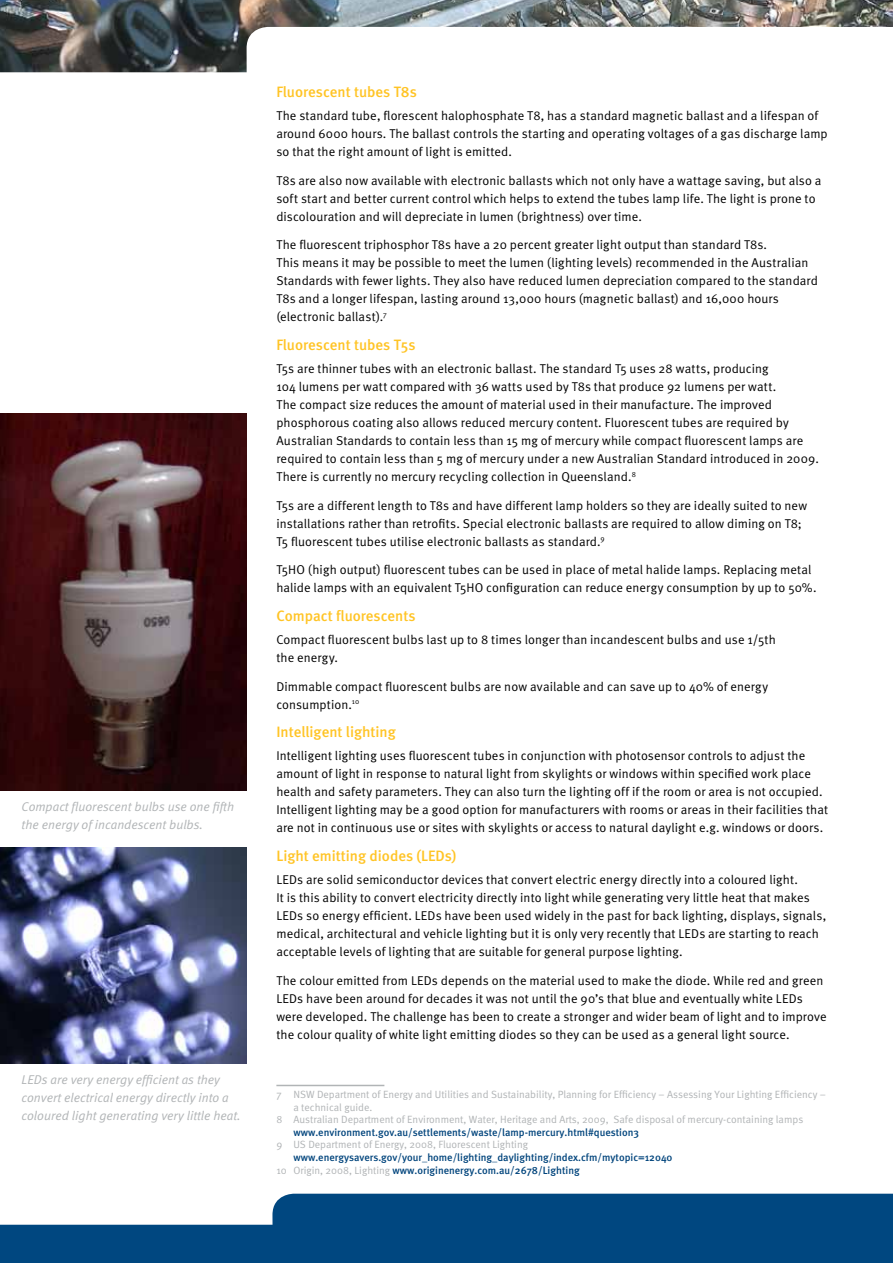
<style>
.page{position:relative;width:893px;height:1263px;background:#fff}
.page>*{position:absolute;margin:0;border:0;box-sizing:border-box;transform-origin:0 0}
.Sub-sub_heading{font:500 15px "Meta";color:#ffc425}
.Body_Text{font:12.75px/18px "Meta Normal";letter-spacing:.01em;color:#000}
.t1{font:italic 12.75px/18px "Meta Normal";color:#b1b4b6}
.Footnote_LHP{font:10.5px/12.6px "Meta Normal";color:#b1b4b6}
.Footnote_LHP-2{font:500 10.5px/12.6px "Meta";color:#00447c}
.s1{font-family:"Meta";font-weight:500;color:#00447c}
.s2{font-family:"Meta Normal";font-weight:400;color:#b1b4b6}
</style>
<div class="page">
<svg style="left:0;top:1194px;width:893px;height:69px;background:#236091"></svg>
<img style="left:0;top:0;width:893px;height:72px">
<hr style="left:276px;top:1085px;width:108px;height:1px;background:#b1b4b6">
<img style="left:0;top:414px;width:247px;height:376px">
<img style="left:0;top:847px;width:247px;height:216px">
<p class="t1" style="left:22px;top:797px;width:214px">Compact fluorescent bulbs use one fifth the energy of incandescent bulbs.</p>
<p class="t1" style="left:22px;top:1070px;width:221px">LEDs are very energy efficient as they convert electrical energy directly into a coloured light generating very little heat.</p>
<p class="Sub-sub_heading" style="left:276px;top:83px;width:142px">Fluorescent tubes T8s</p>
<p class="Body_Text" style="left:276px;top:106px;width:553px">The standard tube, florescent halophosphate T8, has a standard magnetic ballast and a lifespan of around 6000 hours. The ballast controls the starting and operating voltages of a gas discharge lamp so that the right amount of light is emitted.</p>
<p class="Body_Text" style="left:276px;top:171px;width:547px">T8s are also now available with electronic ballasts which not only have a wattage saving, but also a soft start and better current control which helps to extend the tubes lamp life. The light is prone to discolouration and will depreciate in lumen (brightness) over time.</p>
<p class="Body_Text" style="left:276px;top:236px;width:543px">The fluorescent triphosphor T8s have a 20 percent greater light output than standard T8s.<br>This means it may be possible to meet the lumen (lighting levels) recommended in the Australian Standards with fewer lights. They also have reduced lumen depreciation compared to the standard T8s and a longer lifespan, lasting around 13,000 hours (magnetic ballast) and 16,000 hours (electronic ballast).<sup>7</sup></p>
<p class="Sub-sub_heading" style="left:276px;top:336px;width:141px">Fluorescent tubes T5s</p>
<p class="Body_Text" style="left:276px;top:359px;width:544px">T5s are thinner tubes with an electronic ballast. The standard T5 uses 28 watts, producing<br>104 lumens per watt compared with 36 watts used by T8s that produce 92 lumens per watt.<br>The compact size reduces the amount of material used in their manufacture. The improved phosphorous coating also allows reduced mercury content. Fluorescent tubes are required by Australian Standards to contain less than 15 mg of mercury while compact fluorescent lamps are required to contain less than 5 mg of mercury under a new Australian Standard introduced in 2009.<br>There is currently no mercury recycling collection in Queensland.<sup>8</sup></p>
<p class="Body_Text" style="left:276px;top:496px;width:532px">T5s are a different length to T8s and have different lamp holders so they are ideally suited to new installations rather than retrofits. Special electronic ballasts are required to allow diming on T8;<br>T5 fluorescent tubes utilise electronic ballasts as standard.<sup>9</sup></p>
<p class="Body_Text" style="left:276px;top:561px;width:542px">T5HO (high output) fluorescent tubes can be used in place of metal halide lamps. Replacing metal halide lamps with an equivalent T5HO configuration can reduce energy consumption by up to 50%.</p>
<p class="Sub-sub_heading" style="left:276px;top:607px;width:141px">Compact fluorescents</p>
<p class="Body_Text" style="left:276px;top:630px;width:501px">Compact fluorescent bulbs last up to 8 times longer than incandescent bulbs and use 1/5th the energy.</p>
<p class="Body_Text" style="left:276px;top:677px;width:493px">Dimmable compact fluorescent bulbs are now available and can save up to 40% of energy consumption.<sup>10</sup></p>
<p class="Sub-sub_heading" style="left:276px;top:723px;width:121px">Intelligent lighting</p>
<p class="Body_Text" style="left:276px;top:747px;width:553px">Intelligent lighting uses fluorescent tubes in conjunction with photosensor controls to adjust the amount of light in response to natural light from skylights or windows within specified work place health and safety parameters. They can also turn the lighting off if the room or area is not occupied.<br>Intelligent lighting may be a good option for manufacturers with rooms or areas in their facilities that are not in continuous use or sites with skylights or access to natural daylight e.g. windows or doors.</p>
<p class="Sub-sub_heading" style="left:276px;top:847px;width:182px">Light emitting diodes (LEDs)</p>
<p class="Body_Text" style="left:276px;top:870px;width:551px">LEDs are solid semiconductor devices that convert electric energy directly into a coloured light.<br>It is this ability to convert electricity directly into light while generating very little heat that makes LEDs so energy efficient. LEDs have been used widely in the past for back lighting, displays, signals, medical, architectural and vehicle lighting but it is only very recently that LEDs are starting to reach acceptable levels of lighting that are suitable for general purpose lighting.</p>
<p class="Body_Text" style="left:276px;top:971px;width:552px">The colour emitted from LEDs depends on the material used to make the diode. While red and green LEDs have been around for decades it was not until the 90’s that blue and eventually white LEDs were developed. The challenge has been to create a stronger and wider beam of light and to improve the colour quality of white light emitting diodes so they can be used as a general light source.</p>
<p class="Footnote_LHP" style="left:293px;top:1088px;width:534px;text-indent:-17px">7 NSW Department of Energy and Utilities and Sustainability, Planning for Efficiency – Assessing Your Lighting Efficiency – a technical guide.</p>
<p class="Footnote_LHP" style="left:293px;top:1113px;width:511px;text-indent:-17px">8 Australian Department of Environment, Water, Heritage and Arts, 2009, Safe disposal of mercury-containing lamps <span class="s1">www.environment.gov.au/settlements/waste/lamp-mercury.html#question3</span></p>
<p class="Footnote_LHP-2" style="left:293px;top:1138px;width:381px;text-indent:-17px"><span class="s2">9 US Department of Energy, 2008, Fluorescent Lighting </span>www.energysavers.gov/your_home/lighting_daylighting/index.cfm/mytopic=12040</p>
<p class="Footnote_LHP-2" style="left:276px;top:1164px;width:305px"><span class="s2">10 Origin, 2008, Lighting</span> www.originenergy.com.au/2678/Lighting</p>
</div>
